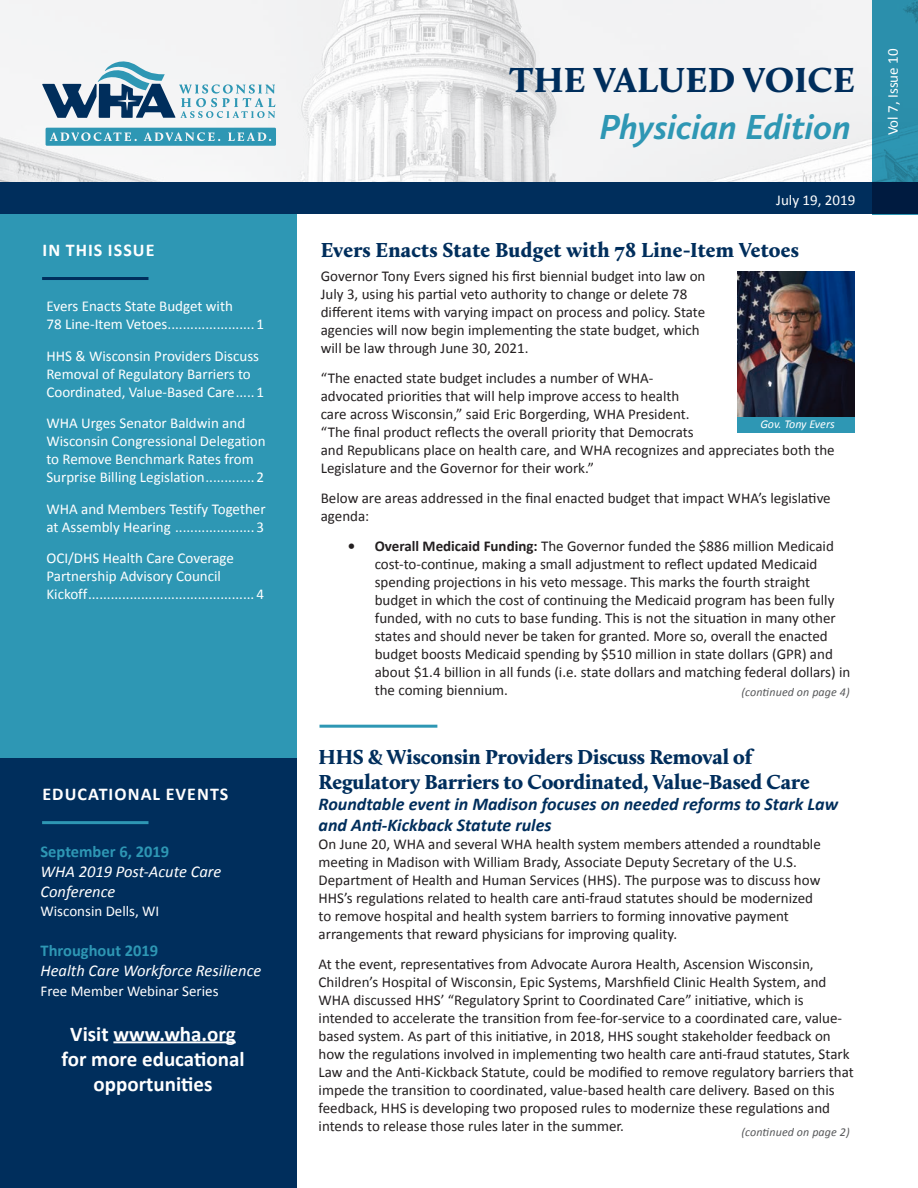
<style>
.page{position:relative;width:918px;height:1188px;background:#fff}
.page>*{position:absolute;margin:0;border:0;box-sizing:border-box;transform-origin:0 0}
.Body_Copy{font:italic 700 36px "Calluna Sans";color:#2e97b4}
.t1{font:900 36px "Calluna";letter-spacing:.015em;color:#002e5c}
.Headline{font:900 21px/25.2px "Calluna";letter-spacing:-.005em;color:#002e5c}
.t2{font:700 21px/25.2px "Calibri";color:#fff;text-align:center}
.Subhead{font:italic 700 18px/21px "Calibri";color:#002e5c}
.t3{font:700 18px "Calibri";letter-spacing:.06em;color:#fff}
.t4{font:italic 16.5px/19.8px "Calibri";color:#fff}
.t5{font:700 16.5px "Calibri";color:#2e97b4}
.Body_Copy-2{font:15px/18px "Calibri";color:#231f20}
.t6{font:15px/18px "Calibri";color:#fff}
.Continued{font:italic 12px "Calibri";letter-spacing:.01em;color:#57585a}
.Photo_Caption{font:italic 12px "Calibri";color:#fff}
.s1{font-weight:700}
</style>
<div class="page">
<img style="left:0;top:0;width:873px;height:183px">
<svg style="left:46px;top:128px;width:230px;height:18px;background:#4ba4bd"></svg>
<svg style="left:42px;top:56px;width:233px;height:62px"></svg>
<div style="left:0;top:183px;width:918px;height:31px;background:#002e5c"></div>
<svg style="left:873px;top:0;width:45px;height:214px;background:#247d9a"></svg>
<div style="left:0;top:214px;width:297px;height:546px;background:#2e97b4"></div>
<div style="left:0;top:759px;width:297px;height:429px;background:#002e5c"></div>
<hr style="left:42px;top:277px;width:106px;height:3px;background:#002e5c">
<hr style="left:42px;top:821px;width:106px;height:3px;background:#2e97b4">
<hr style="left:113px;top:1041px;width:123px;height:2px;background:#fff">
<hr style="left:320px;top:725px;width:117px;height:3px;background:#2e97b4">
<img style="left:737px;top:271px;width:117px;height:146px">
<div style="left:737px;top:417px;width:117px;height:16px;background:#2e97b4"></div>
<p class="t3" style="left:42px;top:239px;width:114px">IN THIS ISSUE</p>
<p class="t6" style="left:46px;top:296px;width:219px">Evers Enacts State Budget with<br>78 Line-Item Vetoes.......................1</p>
<p class="t6" style="left:46px;top:346px;width:219px">HHS &amp; Wisconsin Providers Discuss<br>Removal of Regulatory Barriers to<br>Coordinated, Value-Based Care.....1</p>
<p class="t6" style="left:46px;top:413px;width:221px">WHA Urges Senator Baldwin and Wisconsin Congressional Delegation to Remove Benchmark Rates from Surprise Billing Legislation.............2</p>
<p class="t6" style="left:46px;top:499px;width:221px">WHA and Members Testify Together at Assembly Hearing .....................3</p>
<p class="t6" style="left:46px;top:548px;width:219px">OCI/DHS Health Care Coverage<br>Partnership Advisory Council<br>Kickoff............................................ 4</p>
<p class="t3" style="left:42px;top:783px;width:188px">EDUCATIONAL EVENTS</p>
<p class="t5" style="left:40px;top:841px;width:130px">September 6, 2019</p>
<p class="t4" style="left:40px;top:861px;width:182px">WHA 2019 Post-Acute Care<br>Conference</p>
<p class="t6" style="left:40px;top:902px;width:120px">Wisconsin Dells, WI</p>
<p class="t5" style="left:40px;top:940px;width:119px">Throughout 2019</p>
<p class="t4" style="left:40px;top:960px;width:222px">Health Care Workforce Resilience</p>
<p class="t6" style="left:40px;top:981px;width:180px">Free Member Webinar Series</p>
<p class="t2" style="left:61px;top:1020px;width:185px">Visit www.wha.org for more educational opportunities</p>
<p class="t1" style="left:510px;top:57px;width:347px">THE VALUED VOICE</p>
<p class="Body_Copy" style="left:599px;top:105px;width:253px">Physician Edition</p>
<p class="t6" style="left:776px;top:190px;width:81px">July 19, 2019</p>
<p class="Headline" style="left:321px;top:237px;width:480px">Evers Enacts State Budget with 78 Line-Item Vetoes</p>
<p class="Body_Copy-2" style="left:321px;top:267px;width:386px">Governor Tony Evers signed his first biennial budget into law on July 3, using his partial veto authority to change or delete 78 different items with varying impact on process and policy. State agencies will now begin implementing the state budget, which will be law through June 30, 2021.</p>
<p class="Body_Copy-2" style="left:321px;top:369px;width:515px">“The enacted state budget includes a number of WHA-<br>advocated priorities that will help improve access to health<br>care across Wisconsin,” said Eric Borgerding, WHA President.<br>“The final product reflects the overall priority that Democrats<br>and Republicans place on health care, and WHA recognizes and appreciates both the Legislature and the Governor for their work.”</p>
<p class="Body_Copy-2" style="left:321px;top:489px;width:512px">Below are areas addressed in the final enacted budget that impact WHA’s legislative agenda:</p>
<p class="Body_Copy-2" style="left:375px;top:537px;width:477px;text-indent:-27px"><span class="s1">• Overall Medicaid Funding:</span> The Governor funded the $886 million Medicaid cost-to-continue, making a small adjustment to reflect updated Medicaid spending projections in his veto message. This marks the fourth straight budget in which the cost of continuing the Medicaid program has been fully funded, with no cuts to base funding. This is not the situation in many other states and should never be taken for granted. More so, overall the enacted budget boosts Medicaid spending by $510 million in state dollars (GPR) and about $1.4 billion in all funds (i.e. state dollars and matching federal dollars) in the coming biennium.</p>
<p class="Photo_Caption" style="left:760px;top:417px;width:76px">Gov. Tony Evers</p>
<p class="Continued" style="left:741px;top:684px;width:110px">(continued on page 4)</p>
<p class="Headline" style="left:319px;top:744px;width:493px">HHS &amp; Wisconsin Providers Discuss Removal of<br>Regulatory Barriers to Coordinated, Value-Based Care</p>
<p class="Subhead" style="left:319px;top:793px;width:521px">Roundtable event in Madison focuses on needed reforms to Stark Law and Anti-Kickback Statute rules</p>
<p class="Body_Copy-2" style="left:319px;top:834px;width:504px">On June 20, WHA and several WHA health system members attended a roundtable meeting in Madison with William Brady, Associate Deputy Secretary of the U.S.<br>Department of Health and Human Services (HHS). The purpose was to discuss how HHS’s regulations related to health care anti-fraud statutes should be modernized to remove hospital and health system barriers to forming innovative payment arrangements that reward physicians for improving quality.</p>
<p class="Body_Copy-2" style="left:319px;top:954px;width:537px">At the event, representatives from Advocate Aurora Health, Ascension Wisconsin, Children’s Hospital of Wisconsin, Epic Systems, Marshfield Clinic Health System, and WHA discussed HHS’ “Regulatory Sprint to Coordinated Care” initiative, which is intended to accelerate the transition from fee-for-service to a coordinated care, value&shy;based system. As part of this initiative, in 2018, HHS sought stakeholder feedback on how the regulations involved in implementing two health care anti-fraud statutes, Stark Law and the Anti-Kickback Statute, could be modified to remove regulatory barriers that impede the transition to coordinated, value-based health care delivery. Based on this feedback, HHS is developing two proposed rules to modernize these regulations and intends to release those rules later in the summer.</p>
<p class="Continued" style="left:741px;top:1124px;width:110px">(continued on page 2)</p>
<p class="t6" style="left:883px;top:135px;width:88px;rotate:-90deg">Vol 7, Issue 10</p>
</div>
